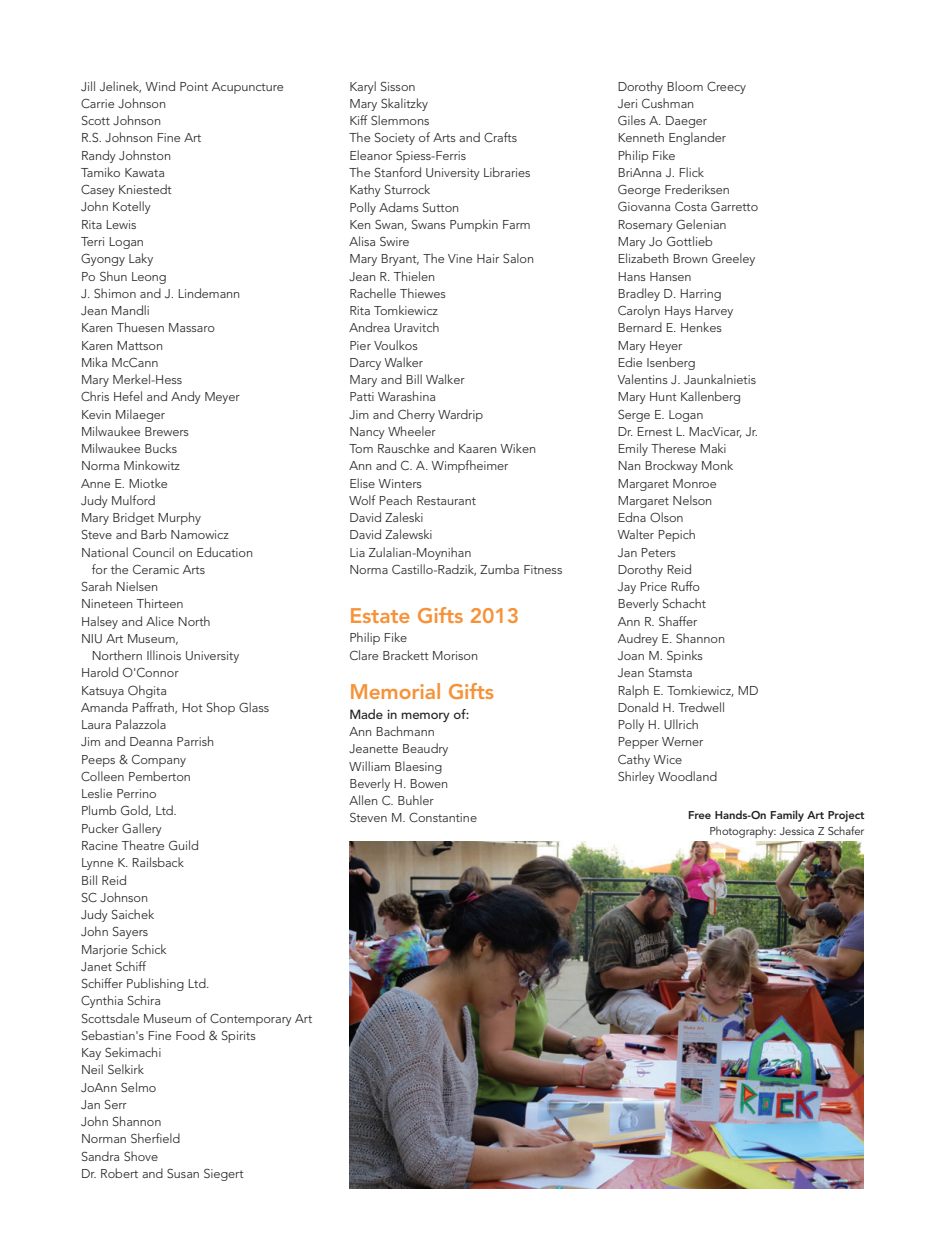
<style>
.page{position:relative;width:932px;height:1256px;background:#fff}
.page>*{position:absolute;margin:0;border:0;box-sizing:border-box;transform-origin:0 0}
.t1{font:800 21px "Avenir";letter-spacing:-.005em;color:#f69238}
.t2{font:500 13.2px "Avenir";letter-spacing:-.005em;color:#231f20}
.t3{font:300 12.75px/17.2px "Avenir";letter-spacing:-.005em;color:#231f20}
.t4{font:800 11.25px "Avenir";letter-spacing:-.005em;color:#231f20}
.t5{font:11.25px "Avenir";letter-spacing:-.005em;color:#231f20}
</style>
<div class="page">
<img style="left:349px;top:841px;width:514px;height:347px">
<p class="t3" style="left:81px;top:79px;width:204px">Jill Jelinek, Wind Point Acupuncture</p>
<p class="t3" style="left:81px;top:96px;width:87px">Carrie Johnson</p>
<p class="t3" style="left:81px;top:113px;width:82px">Scott Johnson</p>
<p class="t3" style="left:81px;top:130px;width:122px">R.S. Johnson Fine Art</p>
<p class="t3" style="left:81px;top:148px;width:92px">Randy Johnston</p>
<p class="t3" style="left:81px;top:165px;width:85px">Tamiko Kawata</p>
<p class="t3" style="left:81px;top:182px;width:92px">Casey Kniestedt</p>
<p class="t3" style="left:81px;top:199px;width:71px">John Kotelly</p>
<p class="t3" style="left:81px;top:217px;width:57px">Rita Lewis</p>
<p class="t3" style="left:81px;top:234px;width:64px">Terri Logan</p>
<p class="t3" style="left:81px;top:251px;width:74px">Gyongy Laky</p>
<p class="t3" style="left:81px;top:268px;width:87px">Po Shun Leong</p>
<p class="t3" style="left:81px;top:286px;width:161px">J. Shimon and J. Lindemann</p>
<p class="t3" style="left:81px;top:303px;width:70px">Jean Mandli</p>
<p class="t3" style="left:81px;top:320px;width:135px">Karen Thuesen Massaro</p>
<p class="t3" style="left:81px;top:337px;width:84px">Karen Mattson</p>
<p class="t3" style="left:81px;top:355px;width:79px">Mika McCann</p>
<p class="t3" style="left:81px;top:372px;width:103px">Mary Merkel-Hess</p>
<p class="t3" style="left:81px;top:389px;width:160px">Chris Hefel and Andy Meyer</p>
<p class="t3" style="left:81px;top:406px;width:86px">Kevin Milaeger</p>
<p class="t3" style="left:81px;top:424px;width:109px">Milwaukee Brewers</p>
<p class="t3" style="left:81px;top:441px;width:98px">Milwaukee Bucks</p>
<p class="t3" style="left:81px;top:458px;width:100px">Norma Minkowitz</p>
<p class="t3" style="left:81px;top:475px;width:88px">Anne E. Miotke</p>
<p class="t3" style="left:81px;top:493px;width:76px">Judy Mulford</p>
<p class="t3" style="left:81px;top:510px;width:121px">Mary Bridget Murphy</p>
<p class="t3" style="left:81px;top:527px;width:149px">Steve and Barb Namowicz</p>
<p class="t3" style="left:81px;top:544px;width:174px">National Council on Education</p>
<p class="t3" style="left:92px;top:562px;width:115px">for the Ceramic Arts</p>
<p class="t3" style="left:81px;top:579px;width:79px">Sarah Nielsen</p>
<p class="t3" style="left:81px;top:596px;width:104px">Nineteen Thirteen</p>
<p class="t3" style="left:81px;top:613px;width:131px">Halsey and Alice North</p>
<p class="t3" style="left:81px;top:631px;width:99px">NIU Art Museum,</p>
<p class="t3" style="left:92px;top:648px;width:149px">Northern Illinois University</p>
<p class="t3" style="left:81px;top:665px;width:99px">Harold O'Connor</p>
<p class="t3" style="left:81px;top:682px;width:87px">Katsuya Ohgita</p>
<p class="t3" style="left:81px;top:700px;width:190px">Amanda Paffrath, Hot Shop Glass</p>
<p class="t3" style="left:81px;top:717px;width:87px">Laura Palazzola</p>
<p class="t3" style="left:81px;top:734px;width:135px">Jim and Deanna Parrish</p>
<p class="t3" style="left:81px;top:751px;width:106px">Peeps &amp; Company</p>
<p class="t3" style="left:81px;top:769px;width:111px">Colleen Pemberton</p>
<p class="t3" style="left:81px;top:786px;width:77px">Leslie Perrino</p>
<p class="t3" style="left:81px;top:803px;width:97px">Plumb Gold, Ltd.</p>
<p class="t3" style="left:81px;top:820px;width:82px">Pucker Gallery</p>
<p class="t3" style="left:81px;top:838px;width:119px">Racine Theatre Guild</p>
<p class="t3" style="left:81px;top:855px;width:104px">Lynne K. Railsback</p>
<p class="t3" style="left:81px;top:872px;width:47px">Bill Reid</p>
<p class="t3" style="left:81px;top:889px;width:69px">SC Johnson</p>
<p class="t3" style="left:81px;top:907px;width:75px">Judy Saichek</p>
<p class="t3" style="left:81px;top:924px;width:69px">John Sayers</p>
<p class="t3" style="left:81px;top:941px;width:87px">Marjorie Schick</p>
<p class="t3" style="left:81px;top:958px;width:66px">Janet Schiff</p>
<p class="t3" style="left:81px;top:976px;width:130px">Schiffer Publishing Ltd.</p>
<p class="t3" style="left:81px;top:993px;width:82px">Cynthia Schira</p>
<p class="t3" style="left:81px;top:1010px;width:233px">Scottsdale Museum of Contemporary Art</p>
<p class="t3" style="left:81px;top:1027px;width:176px">Sebastian's Fine Food &amp; Spirits</p>
<p class="t3" style="left:81px;top:1045px;width:82px">Kay Sekimachi</p>
<p class="t3" style="left:81px;top:1062px;width:64px">Neil Selkirk</p>
<p class="t3" style="left:81px;top:1079px;width:77px">JoAnn Selmo</p>
<p class="t3" style="left:81px;top:1096px;width:47px">Jan Serr</p>
<p class="t3" style="left:81px;top:1114px;width:82px">John Shannon</p>
<p class="t3" style="left:81px;top:1131px;width:101px">Norman Sherfield</p>
<p class="t3" style="left:81px;top:1148px;width:79px">Sandra Shove</p>
<p class="t3" style="left:81px;top:1165px;width:164px">Dr. Robert and Susan Siegert</p>
<p class="t3" style="left:349px;top:79px;width:214px">Karyl Sisson<br>Mary Skalitzky<br>Kiff Slemmons<br>The Society of Arts and Crafts<br>Eleanor Spiess-Ferris<br>The Stanford University Libraries<br>Kathy Sturrock<br>Polly Adams Sutton<br>Ken Swan, Swans Pumpkin Farm<br>Alisa Swire<br>Mary Bryant, The Vine Hair Salon<br>Jean R. Thielen<br>Rachelle Thiewes<br>Rita Tomkiewicz<br>Andrea Uravitch<br>Pier Voulkos<br>Darcy Walker<br>Mary and Bill Walker<br>Patti Warashina<br>Jim and Cherry Wardrip<br>Nancy Wheeler<br>Tom Rauschke and Kaaren Wiken<br>Ann and C. A. Wimpfheimer<br>Elise Winters<br>Wolf Peach Restaurant<br>David Zaleski<br>David Zalewski<br>Lia Zulalian-Moynihan<br>Norma Castillo-Radzik, Zumba Fitness</p>
<h1 class="t1" style="left:349px;top:607px;width:171px">Estate Gifts 2013</h1>
<p class="t3" style="left:349px;top:630px;width:130px">Philip Fike<br>Clare Brackett Morison</p>
<h1 class="t1" style="left:349px;top:683px;width:146px">Memorial Gifts</h1>
<p class="t2" style="left:349px;top:709px;width:121px">Made in memory of:</p>
<p class="t3" style="left:349px;top:724px;width:129px">Ann Bachmann<br>Jeanette Beaudry<br>William Blaesing<br>Beverly H. Bowen<br>Allen C. Buhler<br>Steven M. Constantine</p>
<p class="t3" style="left:617px;top:79px;width:142px">Dorothy Bloom Creecy<br>Jeri Cushman<br>Giles A. Daeger<br>Kenneth Englander<br>Philip Fike<br>BriAnna J. Flick<br>George Frederiksen<br>Giovanna Costa Garretto<br>Rosemary Gelenian<br>Mary Jo Gottlieb<br>Elizabeth Brown Greeley<br>Hans Hansen<br>Bradley D. Harring<br>Carolyn Hays Harvey<br>Bernard E. Henkes<br>Mary Heyer<br>Edie Isenberg<br>Valentins J. Jaunkalnietis<br>Mary Hunt Kallenberg<br>Serge E. Logan<br>Dr. Ernest L. MacVicar, Jr.<br>Emily Therese Maki<br>Nan Brockway Monk<br>Margaret Monroe<br>Margaret Nelson<br>Edna Olson<br>Walter Pepich<br>Jan Peters<br>Dorothy Reid<br>Jay Price Ruffo<br>Beverly Schacht<br>Ann R. Shaffer<br>Audrey E. Shannon<br>Joan M. Spinks<br>Jean Stamsta<br>Ralph E. Tomkiewicz, MD<br>Donald H. Tredwell<br>Polly H. Ullrich<br>Pepper Werner<br>Cathy Wice<br>Shirley Woodland</p>
<p class="t4" style="left:688px;top:810px;width:178px">Free Hands-On Family Art Project</p>
<p class="t5" style="left:709px;top:826px;width:156px">Photography: Jessica Z Schafer</p>
</div>
